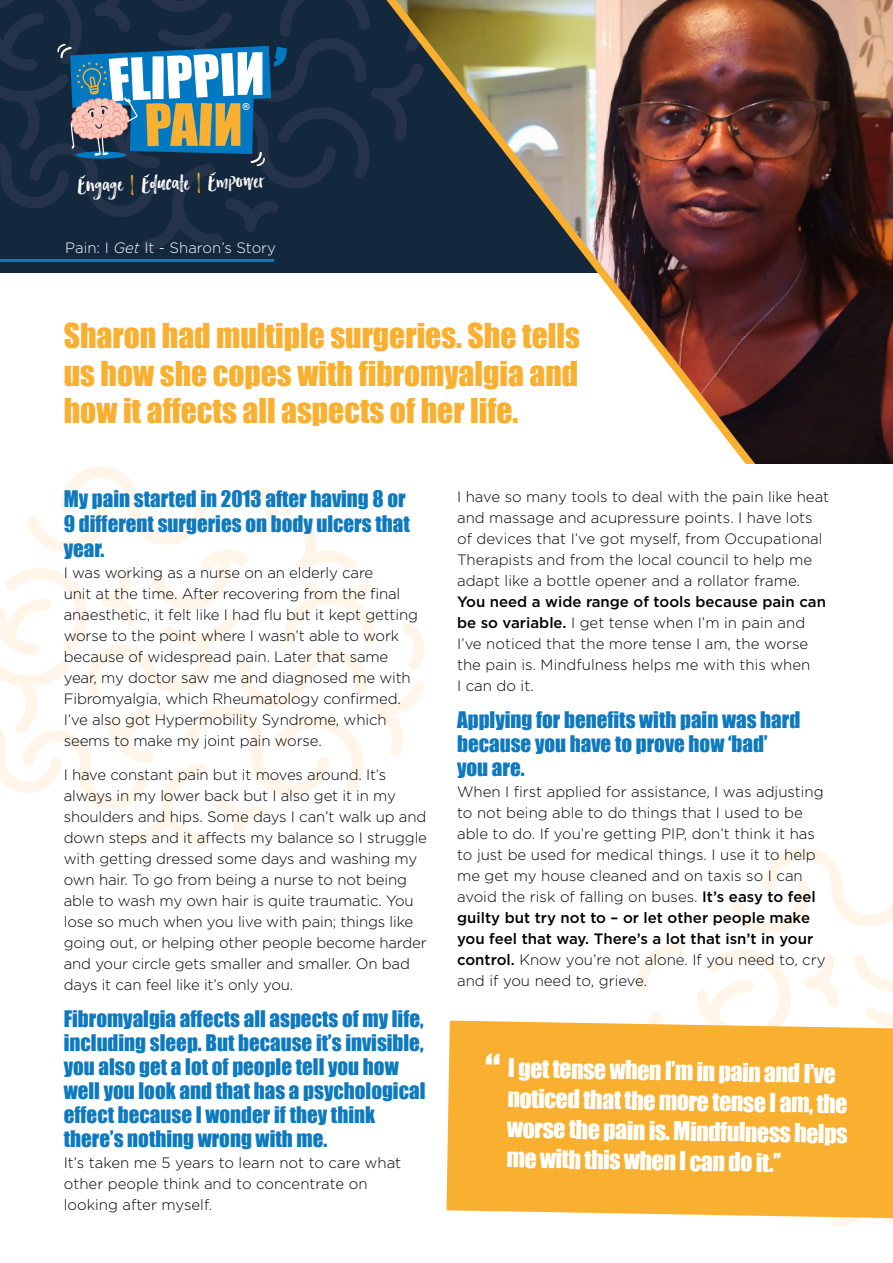
<style>
.page{position:relative;width:893px;height:1263px;background:#fff}
.page>*{position:absolute;margin:0;border:0;box-sizing:border-box;transform-origin:0 0}
.t1{font:31.5px/37.5px "Impact";color:#f9b031;text-align:justify}
.t2{font:24px/30px "Impact";color:#fff}
.t3{font:21px/24px "Impact";color:#0e79be}
.t4{font:21px "Hello Lucky";color:#fff}
.t5{font:300 15px/21px "Gotham";letter-spacing:-.01em;color:#000}
.t6{font:300 15px "Gotham";color:#fff}
.t7{font:9.45px "Impact";color:#fff}
.s1{color:#f9b030}
.s2{font-style:italic}
.s3{font-weight:500}
</style>
<div class="page">
<svg style="left:636px;top:848px;width:257px;height:379px"></svg>
<svg style="left:0;top:466px;width:424px;height:379px"></svg>
<div style="left:0;top:0;width:893px;height:272px;background:#13283c"></div>
<img style="left:373px;top:0;width:520px;height:661px">
<div style="left:736px;top:463px;width:157px;height:349px;background:#fff"></div>
<hr style="left:0;top:259px;width:274px;height:3px;background:#0e79be">
<svg style="left:0;top:0;width:424px;height:251px"></svg>
<div style="left:446px;top:1020px;width:447px;height:198px;background:#f9b031"></div>
<svg style="left:486px;top:1053px;width:14px;height:12px"></svg>
<p class="t7" style="left:243px;top:99px;width:9px">®</p>
<h3 class="t4" style="left:78px;top:172px;width:187px;rotate:-1deg">Engage <span class="s1">|</span> Educate <span class="s1">|</span> Empower</h3>
<p class="t6" style="left:65px;top:238px;width:212px">Pain: I <span class="s2">Get</span> It - Sharon’s Story</p>
<h1 class="t1" style="left:64px;top:316px;width:518px">Sharon had multiple surgeries. She tells us how she copes with fibromyalgia and how it affects all aspects of her life.</h1>
<h3 class="t3" style="left:64px;top:485px;width:347px;line-height:25.2px">My pain started in 2013 after having 8 or<br>9 different surgeries on body ulcers that year.</h3>
<p class="t5" style="left:64px;top:562px;width:356px">I was working as a nurse on an elderly care<br>unit at the time. After recovering from the final anaesthetic, it felt like I had flu but it kept getting worse to the point where I wasn’t able to work because of widespread pain. Later that same year, my doctor saw me and diagnosed me with Fibromyalgia, which Rheumatology confirmed.<br>I’ve also got Hypermobility Syndrome, which seems to make my joint pain worse.</p>
<p class="t5" style="left:64px;top:764px;width:365px">I have constant pain but it moves around. It’s always in my lower back but I also get it in my shoulders and hips. Some days I can’t walk up and down steps and it affects my balance so I struggle with getting dressed some days and washing my own hair. To go from being a nurse to not being able to wash my own hair is quite traumatic. You lose so much when you live with pain; things like going out, or helping other people become harder and your circle gets smaller and smaller. On bad days it can feel like it’s only you.</p>
<p class="t3" style="left:64px;top:1006px;width:363px">Fibromyalgia affects all aspects of my life, including sleep. But because it’s invisible, you also get a lot of people tell you how well you look and that has a psychological effect because I wonder if they think there’s nothing wrong with me.</p>
<p class="t5" style="left:64px;top:1151px;width:339px">It’s taken me 5 years to learn not to care what other people think and to concentrate on looking after myself.</p>
<p class="t5" style="left:457px;top:486px;width:374px">I have so many tools to deal with the pain like heat and massage and acupressure points. I have lots of devices that I’ve got myself, from Occupational Therapists and from the local council to help me adapt like a bottle opener and a rollator frame.</p>
<p class="t5" style="left:457px;top:591px;width:370px"><span class="s3">You need a wide range of tools because pain can be so variable.</span> I get tense when I’m in pain and I’ve noticed that the more tense I am, the worse the pain is. Mindfulness helps me with this when<br>I can do it.</p>
<h3 class="t3" style="left:457px;top:707px;width:345px">Applying for benefits with pain was hard because you have to prove how ‘bad’ you are.</h3>
<p class="t5" style="left:457px;top:781px;width:370px">When I first applied for assistance, I was adjusting to not being able to do things that I used to be able to do. If you’re getting PIP, don’t think it has to just be used for medical things. I use it to help me get my house cleaned and on taxis so I can avoid the risk of falling on buses. <span class="s3">It’s easy to feel guilty but try not to – or let other people make you feel that way. There’s a lot that isn’t in your control.</span> Know you’re not alone. If you need to, cry and if you need to, grieve.</p>
<h2 class="t2" style="left:508px;top:1052px;width:342px;rotate:1deg">I get tense when I’m in pain and I’ve noticed that the more tense I am, the worse the pain is. Mindfulness helps me with this when I can do it.’’</h2>
</div>
